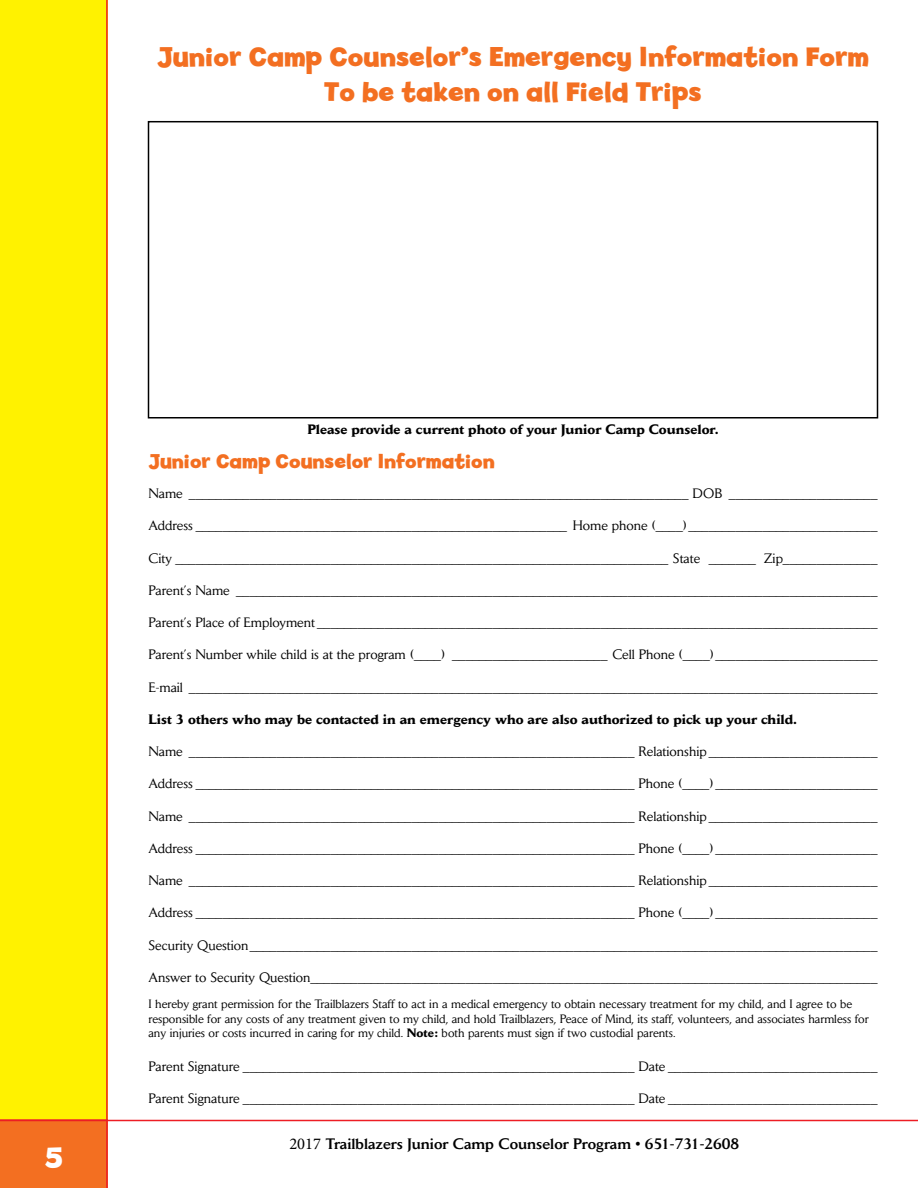
<style>
.page{position:relative;width:918px;height:1188px;background:#fff}
.page>*{position:absolute;margin:0;border:0;box-sizing:border-box;transform-origin:0 0}
.t1{font:700 31.5px "Billy";color:#fff}
.t2{font:700 28.5px/35.2px "Billy";color:#f36f21;text-align:center}
.t3{font:700 21px "Billy";color:#f36f21}
.t4{font:500 15px "Daily News";color:#000}
.t5{font:13.5px "Daily News";color:#000}
.t6{font:700 13.5px "Daily News";color:#000}
.t7{font:12px/14.4px "Daily News";color:#000}
.s1{font-weight:700}
.s2{font-family:"Minion Pro";font-weight:400;font-size:16.5px}
</style>
<div class="page">
<div style="left:0;top:0;width:108px;height:1188px;background:#fff200"></div>
<div style="left:0;top:1120px;width:107px;height:68px;background:#f36f21"></div>
<hr style="left:106px;top:0;width:2px;height:1188px;background:#ed1d24">
<hr style="left:0;top:1120px;width:918px;height:1px;background:#ed1d24">
<div style="left:148px;top:121px;width:730px;height:297px;border:2px solid #000"></div>
<h2 class="t2" style="left:157px;top:40px;width:713px">Junior Camp Counselor’s Emergency Information Form<br>To be taken on all Field Trips</h2>
<h1 class="t1" style="left:45px;top:1140px;width:19px">5</h1>
<p class="t6" style="left:307px;top:421px;width:413px">Please provide a current photo of your Junior Camp Counselor.</p>
<h3 class="t3" style="left:148px;top:448px;width:348px">Junior Camp Counselor Information</h3>
<p class="t5" style="left:148px;top:485px;width:731px">Name __________________________________________________________________________ DOB ______________________</p>
<p class="t5" style="left:148px;top:517px;width:730px">Address _______________________________________________________ Home phone (____)____________________________</p>
<p class="t5" style="left:148px;top:550px;width:730px">City _________________________________________________________________________ State _______ Zip______________</p>
<p class="t5" style="left:148px;top:582px;width:730px">Parent’s Name _______________________________________________________________________________________________</p>
<p class="t5" style="left:148px;top:614px;width:730px">Parent’s Place of Employment ___________________________________________________________________________________</p>
<p class="t5" style="left:148px;top:646px;width:730px">Parent’s Number while child is at the program (____) _______________________ Cell Phone (____)________________________</p>
<p class="t5" style="left:148px;top:679px;width:730px">E-mail ______________________________________________________________________________________________________</p>
<p class="t6" style="left:148px;top:711px;width:650px">List 3 others who may be contacted in an emergency who are also authorized to pick up your child.</p>
<p class="t5" style="left:148px;top:743px;width:731px">Name __________________________________________________________________ Relationship _________________________</p>
<p class="t5" style="left:148px;top:775px;width:730px">Address _________________________________________________________________ Phone (____) ________________________</p>
<p class="t5" style="left:148px;top:808px;width:730px">Name __________________________________________________________________ Relationship _________________________</p>
<p class="t5" style="left:148px;top:840px;width:730px">Address _________________________________________________________________ Phone (____) ________________________</p>
<p class="t5" style="left:148px;top:872px;width:730px">Name __________________________________________________________________ Relationship _________________________</p>
<p class="t5" style="left:148px;top:904px;width:730px">Address _________________________________________________________________ Phone (____) ________________________</p>
<p class="t5" style="left:148px;top:937px;width:730px">Security Question_____________________________________________________________________________________________</p>
<p class="t5" style="left:148px;top:969px;width:731px">Answer to Security Question____________________________________________________________________________________</p>
<p class="t7" style="left:148px;top:997px;width:722px">I hereby grant permission for the Trailblazers Staff to act in a medical emergency to obtain necessary treatment for my child, and I agree to be responsible for any costs of any treatment given to my child, and hold Trailblazers, Peace of Mind, its staff, volunteers, and associates harmless for any injuries or costs incurred in caring for my child. <span class="s1">Note:</span> both parents must sign if two custodial parents.</p>
<p class="t5" style="left:148px;top:1058px;width:731px">Parent Signature __________________________________________________________ Date _______________________________</p>
<p class="t5" style="left:148px;top:1090px;width:730px">Parent Signature __________________________________________________________ Date _______________________________</p>
<p class="t4" style="left:289px;top:1135px;width:451px"><span class="s2">2017</span> Trailblazers Junior Camp Counselor Program • 651-731-2608</p>
</div>
